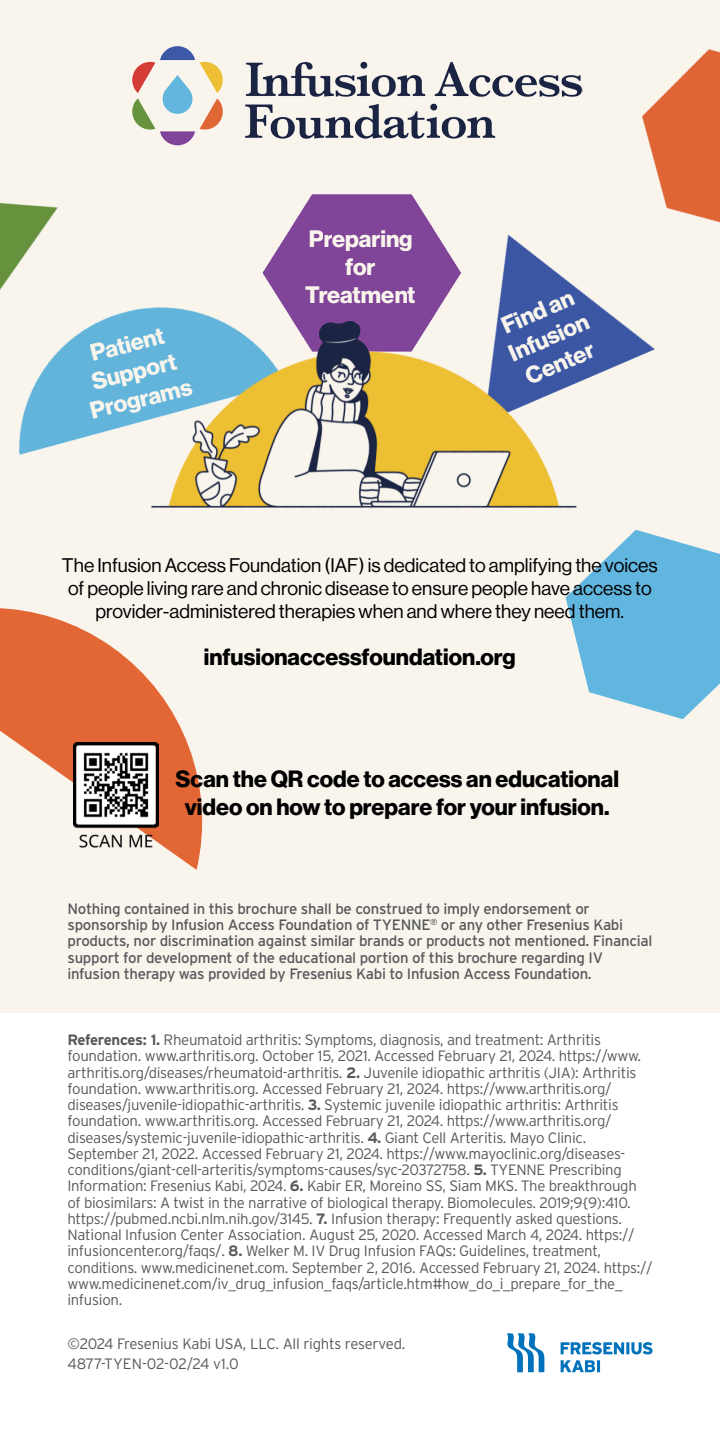
<style>
.page{position:relative;width:720px;height:1440px;background:#fff}
.page>*{position:absolute;margin:0;border:0;box-sizing:border-box;transform-origin:0 0}
.t1{font:23.25px/28px "N Haas Grotesk DS Pro 75 Bd";color:#f9f5ed;text-align:center}
.t2{font:23px/27.8px "N Haas Grotesk DS Pro 75 Bd";color:#000;text-align:center}
.t3{font:19.25px/23.2px "N Haas Grotesk DS Pro 55 Rg";color:#000;text-align:center}
.Unbranded_Section{font:300 15px/16.2px "Interstate";letter-spacing:-.02em;color:#57585a}
.Unbranded_Section-2{font:15px/16.2px "Interstate";letter-spacing:-.02em;color:#57585a}
.s1{font-weight:700}
</style>
<div class="page">
<svg style="left:507px;top:1333px;width:37px;height:39px"></svg>
<svg style="left:561px;top:1360px;width:39px;height:12px"></svg>
<svg style="left:561px;top:1342px;width:91px;height:12px"></svg>
<div style="left:0;top:0;width:720px;height:1012px;background:#f9f5ed"></div>
<svg style="left:0;top:657px;width:203px;height:213px;fill:#e36735"></svg>
<img style="left:132px;top:46px;width:451px;height:51px">
<img style="left:0;top:80px;width:348px;height:577px">
<img style="left:61px;top:111px;width:594px;height:610px">
<img style="left:586px;top:49px;width:134px;height:296px">
<svg style="left:566px;top:530px;width:154px;height:189px"></svg>
<img style="left:73px;top:742px;width:86px;height:108px">
<h1 class="t1" style="left:74px;top:344px;width:106px;rotate:-14deg">Patient<br>Support<br>Programs</h1>
<h1 class="t1" style="left:305px;top:225px;width:112px">Preparing for<br>Treatment</h1>
<h1 class="t1" style="left:494px;top:315px;width:87px;text-align:left;rotate:-23deg">Find an<br>Infusion<br>Center</h1>
<p class="t3" style="left:62px;top:553px;width:597px">The Infusion Access Foundation (IAF) is dedicated to amplifying the voices of people living rare and chronic disease to ensure people have access to provider-administered therapies when and where they need them.</p>
<p class="t2" style="left:204px;top:643px;width:313px">infusionaccessfoundation.org</p>
<p class="t2" style="left:175px;top:766px;width:445px">Scan the QR code to access an educational video on how to prepare for your infusion.</p>
<p class="Unbranded_Section-2" style="left:68px;top:900px;width:587px">Nothing contained in this brochure shall be construed to imply endorsement or sponsorship by Infusion Access Foundation of TYENNE<sup>®</sup> or any other Fresenius Kabi products, nor discrimination against similar brands or products not mentioned. Financial support for development of the educational portion of this brochure regarding IV infusion therapy was provided by Fresenius Kabi to Infusion Access Foundation.</p>
<p class="Unbranded_Section" style="left:68px;top:1032px;width:587px"><span class="s1">References: 1.</span> Rheumatoid arthritis: Symptoms, diagnosis, and treatment: Arthritis foundation. www.arthritis.org. October 15, 2021. Accessed February 21, 2024. https://www. arthritis.org/diseases/rheumatoid-arthritis. <span class="s1">2.</span> Juvenile idiopathic arthritis (JIA): Arthritis foundation. www.arthritis.org. Accessed February 21, 2024. https://www.arthritis.org/ diseases/juvenile-idiopathic-arthritis. <span class="s1">3.</span> Systemic juvenile idiopathic arthritis: Arthritis foundation. www.arthritis.org. Accessed February 21, 2024. https://www.arthritis.org/ diseases/systemic-juvenile-idiopathic-arthritis. <span class="s1">4.</span> Giant Cell Arteritis. Mayo Clinic.<br>September 21, 2022. Accessed February 21, 2024. https://www.mayoclinic.org/diseases&shy;conditions/giant-cell-arteritis/symptoms-causes/syc-20372758. <span class="s1">5.</span> TYENNE Prescribing Information: Fresenius Kabi, 2024. <span class="s1">6.</span> Kabir ER, Moreino SS, Siam MKS. The breakthrough of biosimilars: A twist in the narrative of biological therapy. Biomolecules. 2019;9{9):410. https://pubmed.ncbi.nlm.nih.gov/3145. <span class="s1">7.</span> Infusion therapy: Frequently asked questions.<br>National Infusion Center Association. August 25, 2020. Accessed March 4, 2024. https:// infusioncenter.org/faqs/. <span class="s1">8.</span> Welker M. IV Drug Infusion FAQs: Guidelines, treatment, conditions. www.medicinenet.com. September 2, 2016. Accessed February 21, 2024. https:// www.medicinenet.com/iv_drug_infusion_faqs/article.htm#how_do_i_prepare_for_the_ infusion.</p>
<p class="Unbranded_Section" style="left:68px;top:1336px;width:339px">©2024 Fresenius Kabi USA, LLC. All rights reserved.</p>
<p class="Unbranded_Section" style="left:68px;top:1356px;width:173px">4877-TYEN-02-02/24 v1.0</p>
</div>
